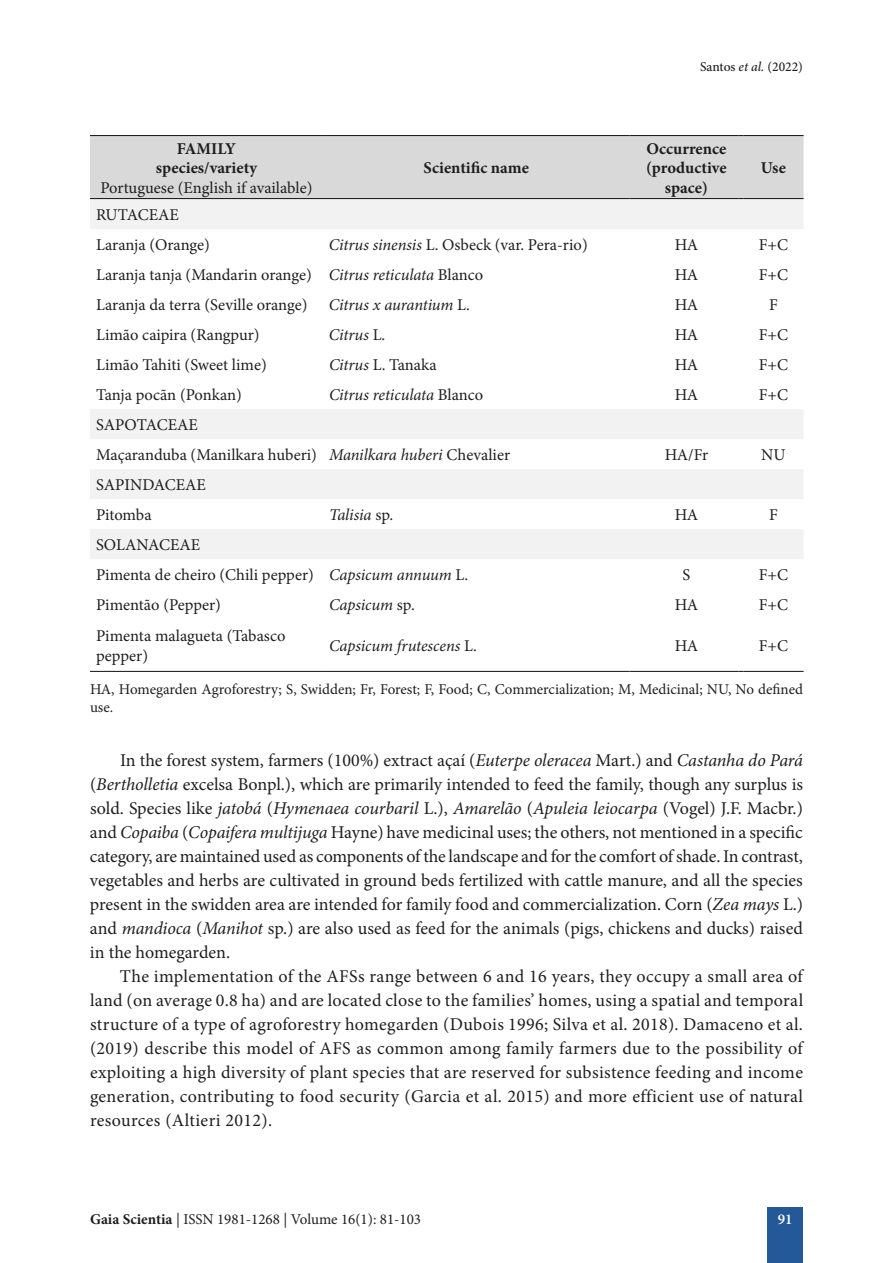
<style>
.page{position:relative;width:893px;height:1263px;background:#fff}
.page>*{position:absolute;margin:0;border:0;box-sizing:border-box;transform-origin:0 0}
.t1{font:18px/24px "Minion Pro";letter-spacing:.005em;color:#1e1e1e;text-align:justify}
.t2{font:16.5px/30px "Minion Pro";color:#1e1e1e}
.t3{font:italic 16.5px "Minion Pro";letter-spacing:-.01em;color:#1e1e1e}
.t4{font:700 16.5px/19.5px "Minion Pro";color:#1e1e1e;text-align:center}
.t5{font:15px/18px "Minion Pro";color:#1e1e1e}
.t6{font:600 15px "Minion Pro";color:#fff}
.t7{font:500 13.5px "Minion Pro";color:#1e1e1e}
.s1{font-style:italic}
.s2{font-style:normal}
.s3{font-weight:700}
</style>
<div class="page">
<div style="left:767px;top:1207px;width:36px;height:56px;background:#235999"></div>
<svg style="left:90px;top:199px;width:714px;height:360px"></svg>
<div style="left:90px;top:135px;width:714px;height:64px;background:#d9d9d9"></div>
<hr style="left:743px;top:198px;width:61px;height:1px;background:#1e1e1e">
<hr style="left:90px;top:671px;width:233px;height:1px;background:#1e1e1e">
<hr style="left:323px;top:671px;width:307px;height:1px;background:#1e1e1e">
<hr style="left:630px;top:671px;width:109px;height:1px;background:#1e1e1e">
<hr style="left:743px;top:671px;width:61px;height:1px;background:#1e1e1e">
<p class="t4" style="left:156px;top:138px;width:103px">FAMILY species/variety</p>
<p class="t2" style="left:100px;top:172px;width:213px">Portuguese (English if available)</p>
<p class="t4" style="left:424px;top:158px;width:107px">Scientific name</p>
<p class="t7" style="left:700px;top:58px;width:104px">Santos <span class="s1">et al.</span> (2022)</p>
<p class="t4" style="left:646px;top:138px;width:82px">Occurrence (productive space)</p>
<p class="t4" style="left:761px;top:158px;width:27px">Use</p>
<p class="t2" style="left:96px;top:200px;width:115px">RUTACEAE<br>Laranja (Orange)</p>
<p class="t2" style="left:329px;top:230px;width:260px"><span class="s1">Citrus sinensis</span> L. Osbeck (var. Pera-rio)</p>
<p class="t2" style="left:675px;top:230px;width:25px">HA</p>
<p class="t2" style="left:759px;top:230px;width:31px">F+C</p>
<p class="t2" style="left:96px;top:260px;width:389px">Laranja tanja (Mandarin orange) <span class="s1">Citrus reticulata</span> Blanco</p>
<p class="t2" style="left:675px;top:260px;width:25px">HA</p>
<p class="t2" style="left:759px;top:260px;width:31px">F+C</p>
<p class="t2" style="left:96px;top:290px;width:213px">Laranja da terra (Seville orange)</p>
<p class="t3" style="left:329px;top:294px;width:142px">Citrus x aurantium <span class="s2">L.</span></p>
<p class="t2" style="left:675px;top:290px;width:25px">HA</p>
<p class="t2" style="left:769px;top:290px;width:10px">F</p>
<p class="t2" style="left:96px;top:320px;width:165px">Limão caipira (Rangpur)</p>
<p class="t3" style="left:329px;top:324px;width:58px">Citrus <span class="s2">L.</span></p>
<p class="t2" style="left:675px;top:320px;width:25px">HA</p>
<p class="t2" style="left:759px;top:320px;width:31px">F+C</p>
<p class="t2" style="left:96px;top:350px;width:172px">Limão Tahiti (Sweet lime)</p>
<p class="t2" style="left:329px;top:350px;width:109px"><span class="s1">Citrus</span> L. Tanaka</p>
<p class="t2" style="left:675px;top:350px;width:25px">HA</p>
<p class="t2" style="left:759px;top:350px;width:31px">F+C</p>
<p class="t2" style="left:96px;top:380px;width:147px">Tanja pocãn (Ponkan)</p>
<p class="t3" style="left:329px;top:384px;width:156px">Citrus reticulata <span class="s2">Blanco</span></p>
<p class="t2" style="left:675px;top:380px;width:25px">HA</p>
<p class="t2" style="left:759px;top:380px;width:31px">F+C</p>
<p class="t2" style="left:96px;top:410px;width:416px">SAPOTACEAE<br>Maçaranduba (Manilkara huberi) <span class="s1">Manilkara huberi</span> Chevalier</p>
<p class="t2" style="left:665px;top:440px;width:45px">HA/Fr</p>
<p class="t2" style="left:761px;top:440px;width:26px">NU</p>
<p class="t2" style="left:96px;top:470px;width:111px">SAPINDACEAE<br>Pitomba</p>
<p class="t3" style="left:329px;top:503px;width:66px">Talisia <span class="s2">sp.</span></p>
<p class="t2" style="left:675px;top:500px;width:25px">HA</p>
<p class="t2" style="left:769px;top:500px;width:10px">F</p>
<p class="t2" style="left:96px;top:530px;width:374px">SOLANACEAE<br>Pimenta de cheiro (Chili pepper) <span class="s1">Capsicum annuum</span> L.</p>
<p class="t2" style="left:683px;top:560px;width:9px">S</p>
<p class="t2" style="left:759px;top:560px;width:31px">F+C</p>
<p class="t2" style="left:96px;top:590px;width:126px">Pimentão (Pepper)</p>
<p class="t3" style="left:329px;top:593px;width:87px">Capsicum <span class="s2">sp.</span></p>
<p class="t2" style="left:675px;top:590px;width:25px">HA</p>
<p class="t2" style="left:759px;top:590px;width:31px">F+C</p>
<p class="t2" style="left:96px;top:626px;width:191px;line-height:19.5px">Pimenta malagueta (Tabasco pepper)</p>
<p class="t3" style="left:329px;top:635px;width:149px">Capsicum frutescens <span class="s2">L.</span></p>
<p class="t2" style="left:675px;top:631px;width:25px">HA</p>
<p class="t2" style="left:759px;top:631px;width:31px">F+C</p>
<p class="t5" style="left:90px;top:681px;width:714px">HA, Homegarden Agroforestry; S, Swidden; Fr, Forest; F, Food; C, Commercialization; M, Medicinal; NU, No defined use.</p>
<p class="t1" style="left:90px;top:749px;width:715px;text-indent:30px">In the forest system, farmers (100%) extract açaí (<span class="s1">Euterpe oleracea</span> Mart.) and <span class="s1">Castanha do Pará </span>(<span class="s1">Bertholletia</span> excelsa Bonpl.), which are primarily intended to feed the family, though any surplus is sold. Species like <span class="s1">jatobá</span> (<span class="s1">Hymenaea courbaril</span> L.), <span class="s1">Amarelão</span> (<span class="s1">Apuleia leiocarpa</span> (Vogel) J.F. Macbr.) and <span class="s1">Copaiba</span> (<span class="s1">Copaifera multijuga</span> Hayne) have medicinal uses; the others, not mentioned in a specific category, are maintained used as components of the landscape and for the comfort of shade. In contrast, vegetables and herbs are cultivated in ground beds fertilized with cattle manure, and all the species present in the swidden area are intended for family food and commercialization. Corn (<span class="s1">Zea mays</span> L.) and <span class="s1">mandioca</span> (<span class="s1">Manihot</span> sp.) are also used as feed for the animals (pigs, chickens and ducks) raised in the homegarden.</p>
<p class="t1" style="left:90px;top:965px;width:715px;text-indent:30px">The implementation of the AFSs range between 6 and 16 years, they occupy a small area of land (on average 0.8 ha) and are located close to the families’ homes, using a spatial and temporal structure of a type of agroforestry homegarden (Dubois 1996; Silva et al. 2018). Damaceno et al. (2019) describe this model of AFS as common among family farmers due to the possibility of exploiting a high diversity of plant species that are reserved for subsistence feeding and income generation, contributing to food security (Garcia et al. 2015) and more efficient use of natural resources (Altieri 2012).</p>
<p class="t5" style="left:90px;top:1211px;width:333px"><span class="s3">Gaia Scientia</span> | ISSN 1981-1268 | Volume 16(1): 81-103</p>
<p class="t6" style="left:778px;top:1209px;width:16px">91</p>
</div>
